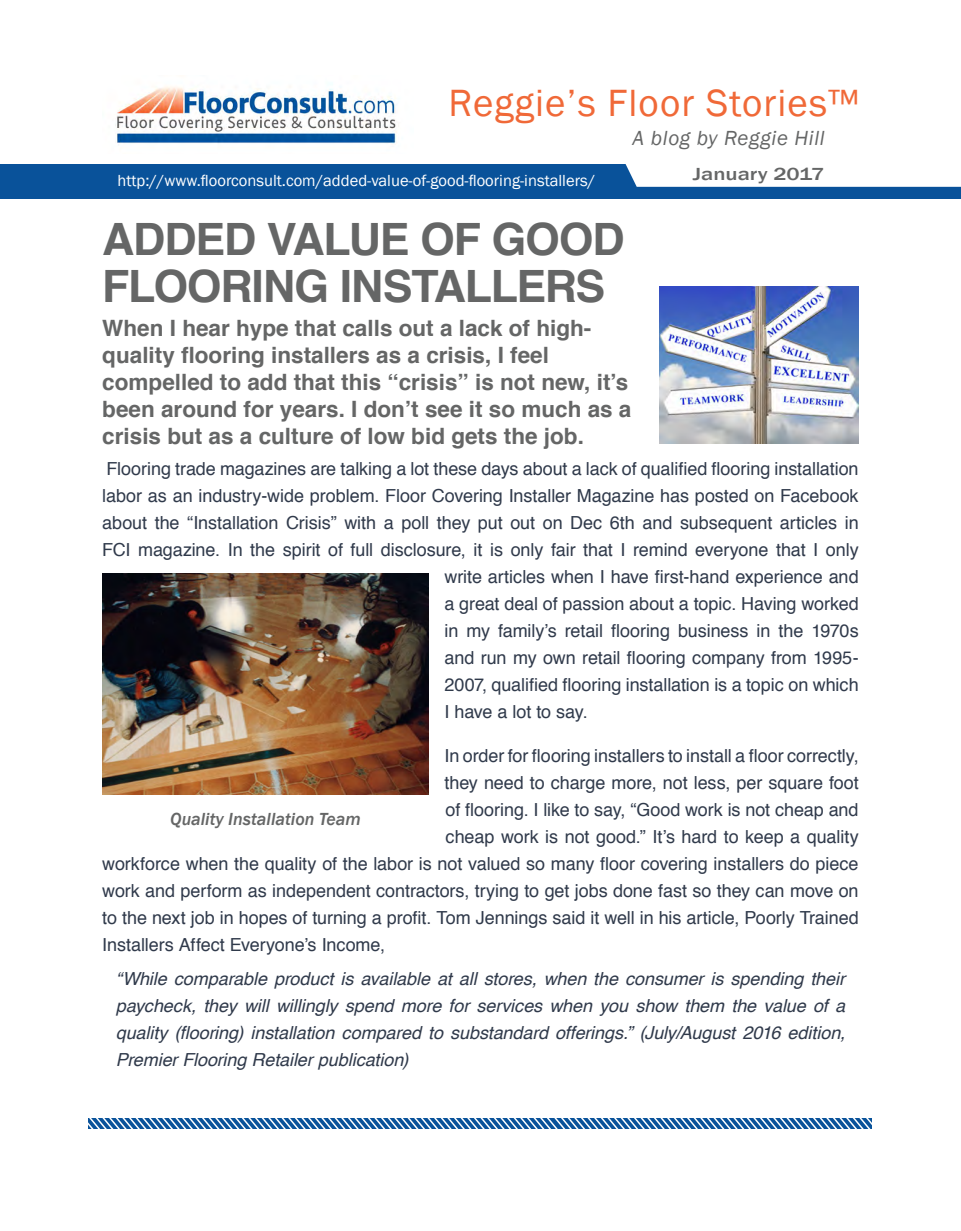
<style>
.page{position:relative;width:961px;height:1231px;background:#fff}
.page>*{position:absolute;margin:0;border:0;box-sizing:border-box;transform-origin:0 0}
.main_Title{font:700 44.55px/47.2px "Helvetica";letter-spacing:-.025em;color:#656666}
.main_intro{font:39px "Franklin Gothic";letter-spacing:.03em;color:#f06938}
.main_intro-2{font:700 22.5px/27px "Helvetica";color:#656666}
.main_intro-3{font:italic 21px "Franklin Gothic";letter-spacing:.03em;color:#656666}
.text_cover{font:18px "Helvetica";letter-spacing:-.005em;color:#303a4b}
.text_cover-2{font:italic 18px/27px "Helvetica";letter-spacing:-.005em;color:#303a4b;text-align:justify}
.main_intro-4{font:italic 500 18px "Franklin Gothic";color:#656666}
.t1{font:500 18px "Franklin Gothic";color:#656666;scale:1.25 1}
.main_intro-5{font:16.5px "Franklin Gothic";color:#fff}
</style>
<div class="page">
<div style="left:0;top:164px;width:961px;height:35px;background:#09529a"></div>
<div style="left:625px;top:164px;width:336px;height:23px;background:#fff"></div>
<svg style="left:89px;top:1118px;width:783px;height:11px;background:#5084b7"></svg>
<img style="left:660px;top:286px;width:198px;height:157px">
<img style="left:102px;top:573px;width:326px;height:222px">
<img style="left:115px;top:86px;width:282px;height:59px">
<p class="main_intro" style="left:448px;top:79px;width:411px">Reggie’s Floor Stories™</p>
<p class="main_intro-3" style="left:632px;top:125px;width:193px">A blog by Reggie Hill</p>
<p class="main_intro-5" style="left:117px;top:170px;width:479px">http://www.floorconsult.com/added-value-of-good-flooring-installers/</p>
<p class="main_Title" style="left:102px;top:216px;width:523px">ADDED VALUE OF GOOD<br>FLOORING INSTALLERS</p>
<p class="main_intro-2" style="left:102px;top:315px;width:530px">When I hear hype that calls out a lack of high&shy;quality flooring installers as a crisis, I feel compelled to add that this “crisis” is not new, it’s been around for years. I don’t see it so much as a crisis but as a culture of low bid gets the job.</p>
<p class="t1" style="left:692px;top:162px;width:107px">January 2017</p>
<p class="text_cover" style="left:106px;top:455px;width:753px">Flooring trade magazines are talking a lot these days about a lack of qualified flooring installation</p>
<p class="text_cover" style="left:102px;top:482px;width:757px">labor as an industry-wide problem. Floor Covering Installer Magazine has posted on Facebook</p>
<p class="text_cover" style="left:102px;top:509px;width:757px">about the “Installation Crisis” with a poll they put out on Dec 6th and subsequent articles in</p>
<p class="text_cover" style="left:102px;top:536px;width:758px">FCI magazine. In the spirit of full disclosure, it is only fair that I remind everyone that I only</p>
<p class="text_cover" style="left:444px;top:563px;width:415px">write articles when I have first-hand experience and</p>
<p class="text_cover" style="left:444px;top:590px;width:416px">a great deal of passion about a topic. Having worked</p>
<p class="text_cover" style="left:444px;top:617px;width:415px">in my family’s retail flooring business in the 1970s</p>
<p class="text_cover" style="left:444px;top:644px;width:415px">and run my own retail flooring company from 1995-</p>
<p class="text_cover" style="left:444px;top:671px;width:416px">2007, qualified flooring installation is a topic on which</p>
<p class="text_cover" style="left:444px;top:698px;width:145px">I have a lot to say.</p>
<p class="text_cover" style="left:444px;top:742px;width:416px">In order for flooring installers to install a floor correctly,</p>
<p class="text_cover" style="left:444px;top:769px;width:416px">they need to charge more, not less, per square foot</p>
<p class="text_cover" style="left:445px;top:796px;width:414px">of flooring. I like to say, “Good work is not cheap and</p>
<p class="text_cover" style="left:445px;top:823px;width:414px">cheap work is not good.” It’s hard to keep a quality</p>
<p class="text_cover" style="left:102px;top:850px;width:757px">workforce when the quality of the labor is not valued so many floor covering installers do piece</p>
<p class="text_cover" style="left:102px;top:877px;width:757px">work and perform as independent contractors, trying to get jobs done fast so they can move on</p>
<p class="text_cover" style="left:102px;top:904px;width:758px">to the next job in hopes of turning a profit. Tom Jennings said it well in his article, Poorly Trained</p>
<p class="text_cover" style="left:102px;top:931px;width:284px">Installers Affect Everyone’s Income,</p>
<p class="text_cover-2" style="left:116px;top:965px;width:731px">“While comparable product is available at all stores, when the consumer is spending their paycheck, they will willingly spend more for services when you show them the value of a quality (flooring) installation compared to substandard offerings.” (July/August 2016 edition, Premier Flooring Retailer publication)</p>
<p class="main_intro-4" style="left:170px;top:807px;width:192px">Quality Installation Team</p>
</div>
